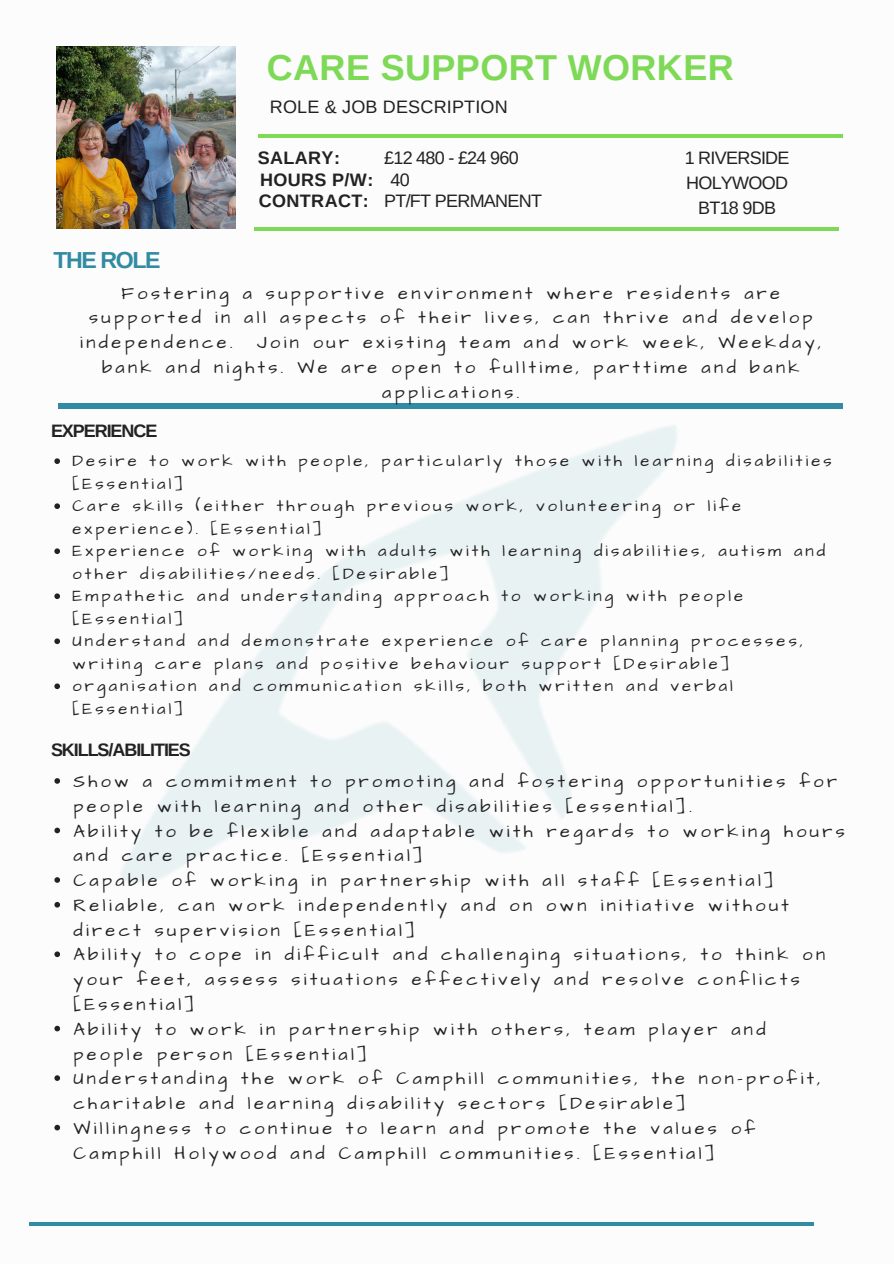
<style>
.page{position:relative;width:894px;height:1264px;background:#fff}
.page>*{position:absolute;margin:0;border:0;box-sizing:border-box;transform-origin:0 0}
.t1{font:700 36px "Arimo";letter-spacing:.01em;color:#7ed957}
.t2{font:700 23.1px "Arimo";letter-spacing:-.06em;color:#318ba2}
.t3{font:18px/24.8px "Architects Daughter";letter-spacing:.19em;color:#222}
.t4{font:18px/24.8px "Arimo";letter-spacing:-.04em;color:#222;text-align:center}
.t5{font:700 18px "Arimo";letter-spacing:-.06em;color:#222}
.t6{font:18px "Arimo";letter-spacing:.01em;color:#222}
.t7{font:700 18px "Arimo";letter-spacing:.02em;color:#222}
.t8{font:16.5px/22.5px "Architects Daughter";letter-spacing:.19em;color:#222}
</style>
<div class="page">
<hr style="left:258px;top:134px;width:584px;height:4px;background:#7ed957">
<img style="left:55px;top:425px;width:623px;height:607px">
<div style="left:58px;top:403px;width:784px;height:6px;background:#318ba2"></div>
<hr style="left:29px;top:1222px;width:784px;height:3px;background:#318ba2">
<hr style="left:254px;top:227px;width:584px;height:4px;background:#7ed957">
<img style="left:57px;top:47px;width:178px;height:182px">
<svg style="left:54px;top:458px;width:6px;height:6px"></svg>
<svg style="left:54px;top:503px;width:6px;height:6px"></svg>
<svg style="left:54px;top:548px;width:6px;height:6px"></svg>
<svg style="left:54px;top:593px;width:6px;height:6px"></svg>
<svg style="left:54px;top:638px;width:6px;height:6px"></svg>
<svg style="left:54px;top:683px;width:6px;height:6px"></svg>
<svg style="left:54px;top:778px;width:6px;height:5px"></svg>
<svg style="left:54px;top:827px;width:6px;height:6px"></svg>
<svg style="left:54px;top:877px;width:6px;height:5px"></svg>
<svg style="left:54px;top:902px;width:6px;height:5px"></svg>
<svg style="left:54px;top:951px;width:6px;height:6px"></svg>
<svg style="left:54px;top:1025px;width:6px;height:6px"></svg>
<svg style="left:54px;top:1075px;width:6px;height:5px"></svg>
<svg style="left:54px;top:1124px;width:6px;height:6px"></svg>
<p class="t1" style="left:267px;top:47px;width:468px">CARE SUPPORT WORKER</p>
<h3 class="t6" style="left:270px;top:97px;width:239px">ROLE &amp; JOB DESCRIPTION</h3>
<h4 class="t5" style="left:258px;top:148px;width:84px">SALARY:</h4>
<h2 class="t4" style="left:384px;top:146px;width:136px">£12 480 - £24 960</h2>
<p class="t5" style="left:260px;top:170px;width:115px">HOURS P/W:</p>
<p class="t4" style="left:390px;top:168px;width:21px">40</p>
<p class="t7" style="left:259px;top:191px;width:111px">CONTRACT:</p>
<h3 class="t4" style="left:384px;top:189px;width:159px">PT/FT PERMANENT</h3>
<p class="t4" style="left:684px;top:146px;width:106px">1 RIVERSIDE<br>HOLYWOOD<br>BT18 9DB</p>
<p class="t2" style="left:53px;top:247px;width:109px">THE ROLE</p>
<p class="t3" style="left:122px;top:281px;width:659px">Fostering a supportive environment where residents are</p>
<p class="t3" style="left:89px;top:306px;width:724px">supported in all aspects of their lives, can thrive and develop</p>
<p class="t3" style="left:80px;top:330px;width:154px">independence.</p>
<p class="t3" style="left:257px;top:330px;width:565px">Join our existing team and work week, Weekday,</p>
<p class="t3" style="left:102px;top:355px;width:698px">bank and nights. We are open to fulltime, parttime and bank</p>
<p class="t3" style="left:382px;top:380px;width:139px">applications.</p>
<p class="t5" style="left:51px;top:420px;width:108px">EXPERIENCE</p>
<h1 class="t8" style="left:72px;top:450px;width:760px">Desire to work with people, particularly those with learning disabilities [Essential]</h1>
<h4 class="t8" style="left:72px;top:495px;width:670px">Care skills (either through previous work, volunteering or life experience). [Essential]</h4>
<h3 class="t8" style="left:72px;top:540px;width:754px">Experience of working with adults with learning disabilities, autism and other disabilities/needs. [Desirable]</h3>
<h4 class="t8" style="left:72px;top:585px;width:671px">Empathetic and understanding approach to working with people [Essential]</h4>
<h4 class="t8" style="left:72px;top:630px;width:731px">Understand and demonstrate experience of care planning processes, writing care plans and positive behaviour support [Desirable]</h4>
<h3 class="t8" style="left:72px;top:675px;width:661px">organisation and communication skills, both written and verbal [Essential]</h3>
<p class="t5" style="left:51px;top:740px;width:141px">SKILLS/ABILITIES</p>
<p class="t3" style="left:73px;top:769px;width:765px">Show a commitment to promoting and fostering opportunities for people with learning and other disabilities [essential].</p>
<h3 class="t3" style="left:73px;top:819px;width:772px">Ability to be flexible and adaptable with regards to working hours and care practice. [Essential]</h3>
<p class="t3" style="left:73px;top:868px;width:702px">Capable of working in partnership with all staff [Essential]</p>
<p class="t3" style="left:73px;top:893px;width:716px">Reliable, can work independently and on own initiative without direct supervision [Essential]</p>
<p class="t3" style="left:73px;top:942px;width:753px">Ability to cope in difficult and challenging situations, to think on your feet, assess situations effectively and resolve conflicts [Essential]</p>
<p class="t3" style="left:73px;top:1017px;width:693px">Ability to work in partnership with others, team player and people person [Essential]</p>
<p class="t3" style="left:73px;top:1066px;width:748px">Understanding the work of Camphill communities, the non-profit, charitable and learning disability sectors [Desirable]</p>
<p class="t3" style="left:73px;top:1116px;width:683px">Willingness to continue to learn and promote the values of<br>Camphill Holywood and Camphill communities. [Essential]</p>
</div>
